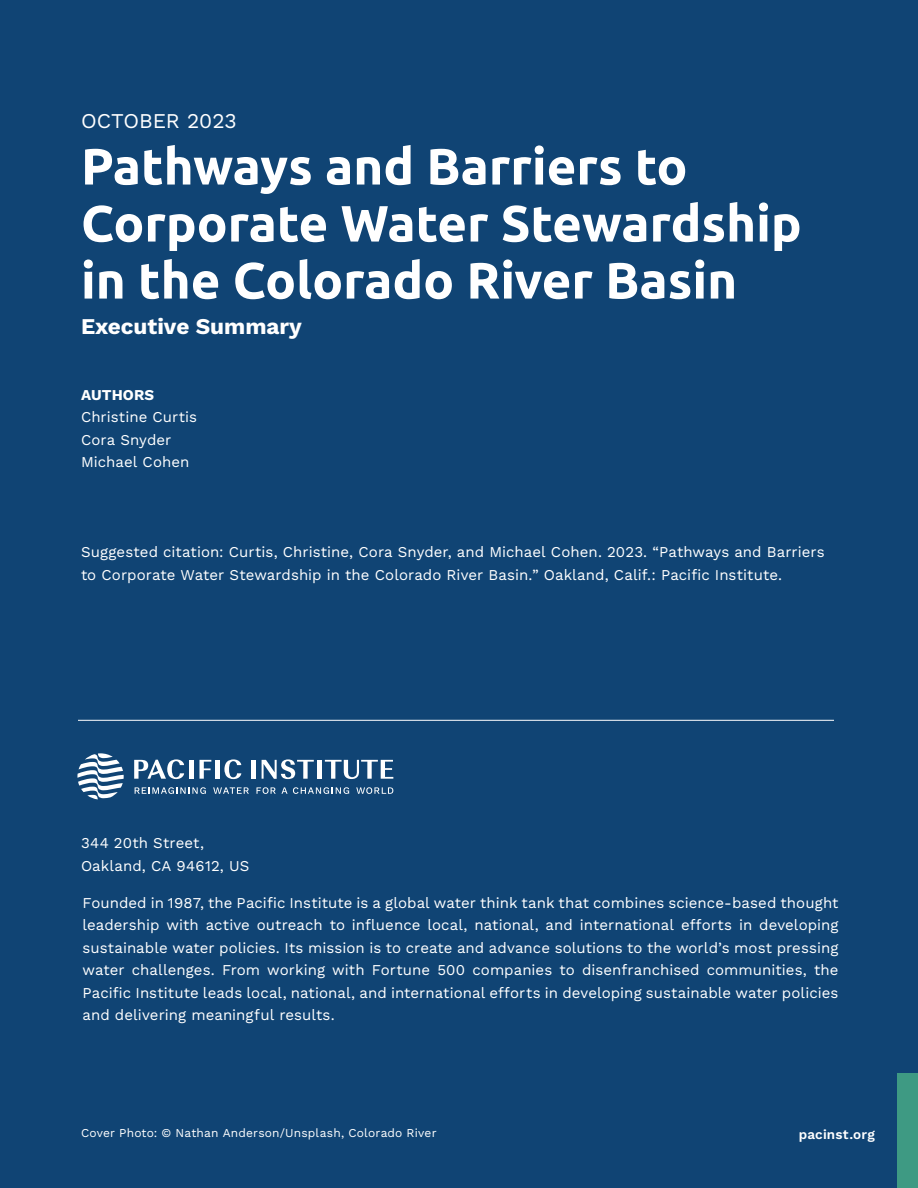
<style>
.page{position:relative;width:918px;height:1188px;background:#104474}
.page>*{position:absolute;margin:0;border:0;box-sizing:border-box;transform-origin:0 0}
.t1{font:700 51px/57px "Ubuntu";color:#fff}
.t2{font:700 22.5px "Work Sans";color:#fff}
.t3{font:21px "Work Sans";letter-spacing:-.005em;color:#fff}
.t4{font:15px/22.5px "Work Sans";letter-spacing:.005em;color:#fff}
.t5{font:700 15px "Work Sans";letter-spacing:.01em;color:#fff}
.t6{font:600 13.5px "Work Sans";letter-spacing:.01em;color:#fff}
.t7{font:12px "Work Sans";letter-spacing:.015em;color:#fff}
</style>
<div class="page">
<div style="left:897px;top:1074px;width:21px;height:114px;background:#3e9a83"></div>
<hr style="left:189px;top:760px;width:4px;height:19px;background:#fff">
<svg style="left:199px;top:760px;width:12px;height:19px"></svg>
<hr style="left:216px;top:760px;width:4px;height:19px;background:#fff">
<svg style="left:134px;top:759px;width:50px;height:20px"></svg>
<svg style="left:224px;top:759px;width:17px;height:20px"></svg>
<hr style="left:252px;top:760px;width:4px;height:19px;background:#fff">
<hr style="left:317px;top:760px;width:4px;height:19px;background:#fff">
<svg style="left:325px;top:760px;width:68px;height:19px"></svg>
<svg style="left:262px;top:759px;width:52px;height:20px"></svg>
<svg style="left:77px;top:753px;width:47px;height:46px"></svg>
<svg style="left:135px;top:787px;width:71px;height:7px"></svg>
<svg style="left:213px;top:787px;width:36px;height:7px"></svg>
<svg style="left:257px;top:787px;width:92px;height:7px"></svg>
<svg style="left:356px;top:787px;width:37px;height:7px"></svg>
<hr style="left:78px;top:720px;width:756px;height:1px;background:#fff">
<h3 class="t3" style="left:81px;top:104px;width:157px">OCTOBER 2023</h3>
<h1 class="t1" style="left:81px;top:137px;width:722px">Pathways and Barriers to<br>Corporate Water Stewardship in the Colorado River Basin</h1>
<h2 class="t2" style="left:81px;top:309px;width:222px">Executive Summary</h2>
<p class="t5" style="left:81px;top:383px;width:75px">AUTHORS</p>
<p class="t4" style="left:81px;top:405px;width:118px">Christine Curtis<br>Cora Snyder<br>Michael Cohen</p>
<p class="t4" style="left:81px;top:540px;width:745px">Suggested citation: Curtis, Christine, Cora Snyder, and Michael Cohen. 2023. “Pathways and Barriers to Corporate Water Stewardship in the Colorado River Basin.” Oakland, Calif.: Pacific Institute.</p>
<p class="t4" style="left:81px;top:831px;width:170px">344 20th Street,<br>Oakland, CA 94612, US</p>
<p class="t4" style="left:82px;top:891px;width:758px;text-align:justify">Founded in 1987, the Pacific Institute is a global water think tank that combines science-based thought leadership with active outreach to influence local, national, and international efforts in developing sustainable water policies. Its mission is to create and advance solutions to the world’s most pressing water challenges. From working with Fortune 500 companies to disenfranchised communities, the Pacific Institute leads local, national, and international efforts in developing sustainable water policies and delivering meaningful results.</p>
<p class="t7" style="left:81px;top:1124px;width:357px">Cover Photo: © Nathan Anderson/Unsplash, Colorado River</p>
<p class="t6" style="left:799px;top:1124px;width:77px">pacinst.org</p>
</div>
